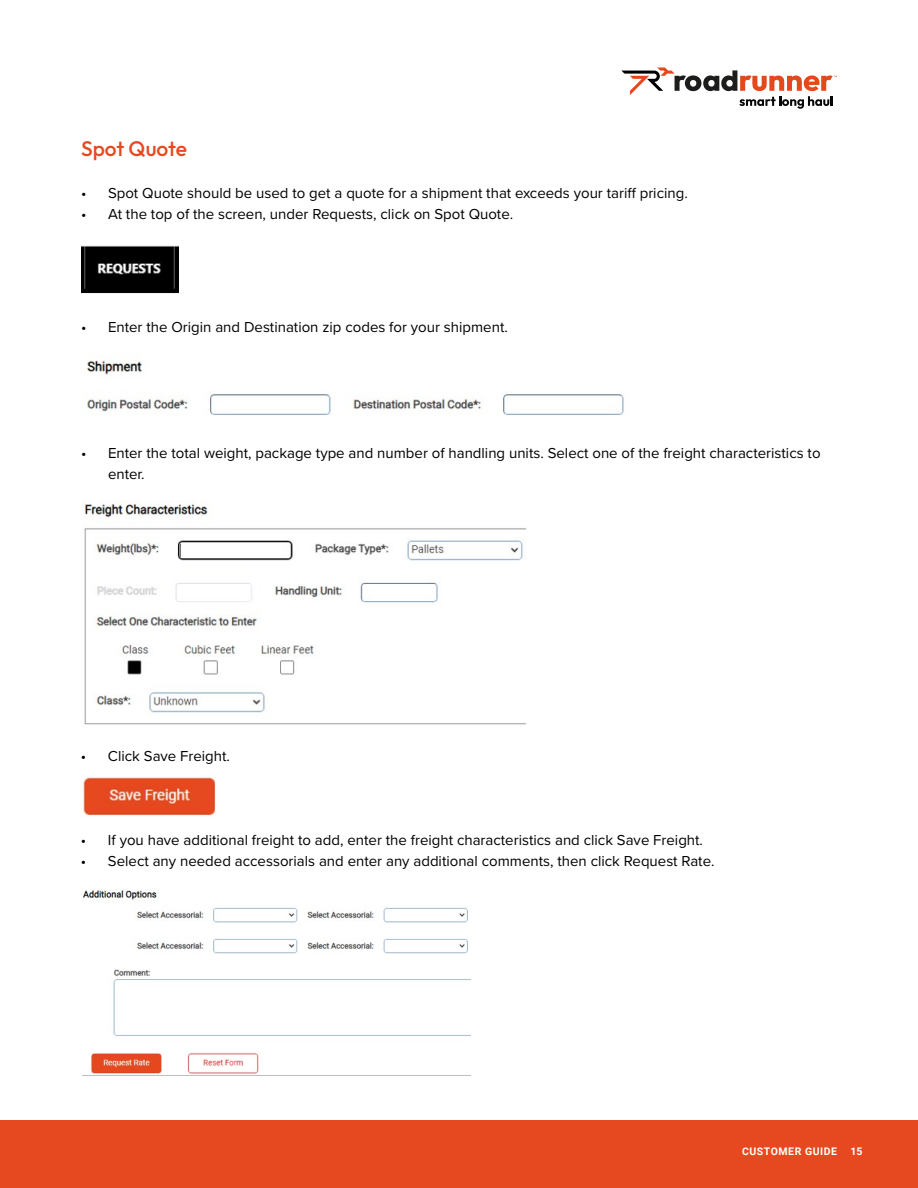
<style>
.page{position:relative;width:918px;height:1188px;background:#fff}
.page>*{position:absolute;margin:0;border:0;box-sizing:border-box;transform-origin:0 0}
.t1{font:500 21px "Outfit";color:#e6491f}
.t2{font:15px/21px "Proxima Nova";color:#000}
.t3{font:700 10.5px "Roboto";letter-spacing:.05em;color:#fff}
</style>
<div class="page">
<div style="left:0;top:1120px;width:918px;height:68px;background:#e6491f"></div>
<svg style="left:621px;top:68px;width:216px;height:41px"></svg>
<img style="left:81px;top:245px;width:98px;height:49px">
<img style="left:86px;top:360px;width:538px;height:55px">
<img style="left:84px;top:502px;width:441px;height:223px">
<img style="left:83px;top:776px;width:133px;height:42px">
<img style="left:83px;top:890px;width:388px;height:186px">
<h1 class="t1" style="left:81px;top:135px;width:107px">Spot Quote</h1>
<p class="t2" style="left:81px;top:182px;width:607px">• Spot Quote should be used to get a quote for a shipment that exceeds your tariff pricing.</p>
<p class="t2" style="left:81px;top:203px;width:432px">• At the top of the screen, under Requests, click on Spot Quote.</p>
<p class="t2" style="left:81px;top:315px;width:427px">• Enter the Origin and Destination zip codes for your shipment.</p>
<p class="t2" style="left:108px;top:441px;width:714px;text-indent:-27px">• Enter the total weight, package type and number of handling units. Select one of the freight characteristics to enter.</p>
<p class="t2" style="left:81px;top:744px;width:149px">• Click Save Freight.</p>
<p class="t2" style="left:81px;top:828px;width:622px">• If you have additional freight to add, enter the freight characteristics and click Save Freight.</p>
<p class="t2" style="left:81px;top:849px;width:633px">• Select any needed accessorials and enter any additional comments, then click Request Rate.</p>
<p class="t3" style="left:742px;top:1144px;width:96px">CUSTOMER GUIDE</p>
<p class="t3" style="left:850px;top:1144px;width:14px">15</p>
</div>
